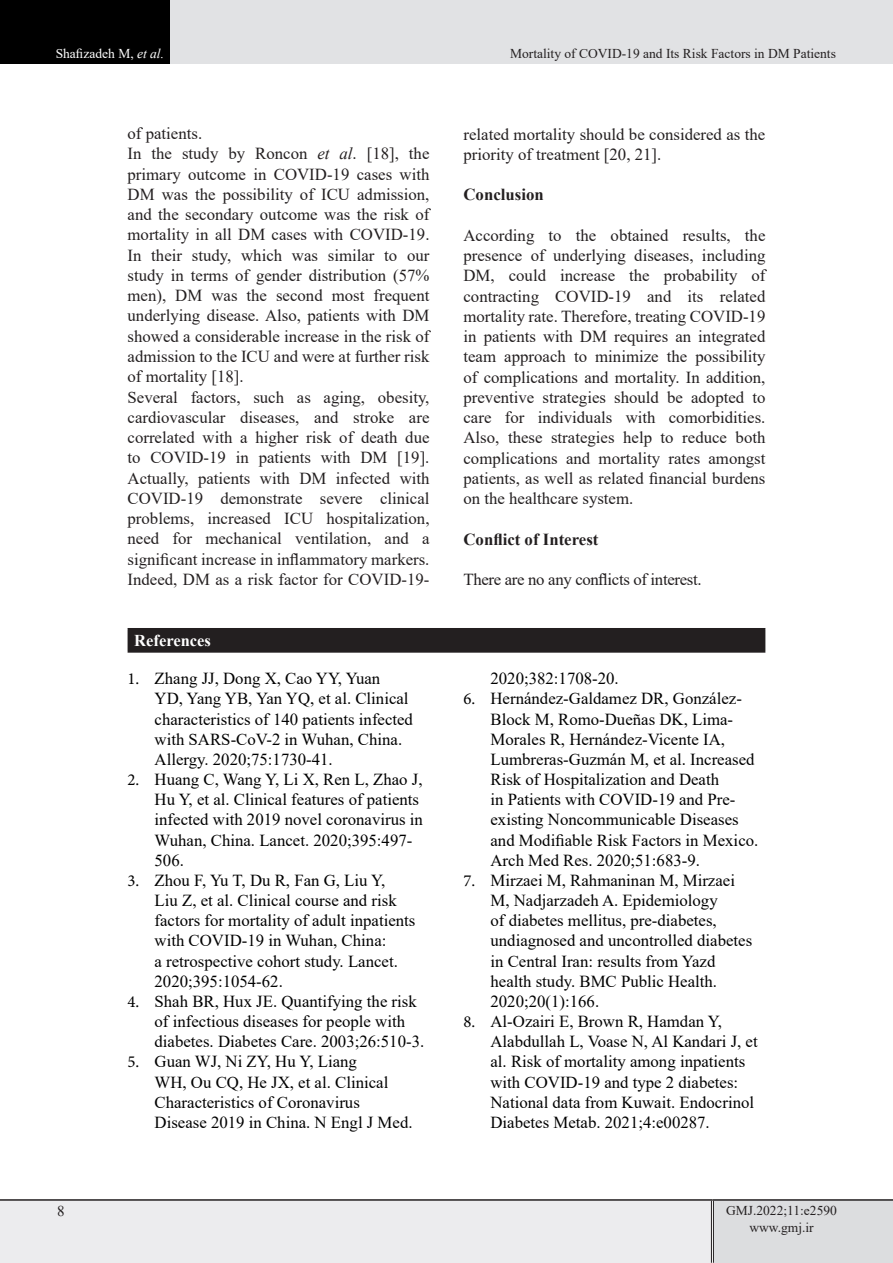
<style>
.page{position:relative;width:893px;height:1263px;background:#fff}
.page>*{position:absolute;margin:0;border:0;box-sizing:border-box;transform-origin:0 0}
.t1{font:16.8px/20.1px "Times New Roman";color:#000}
.t2{font:16.8px/20.2px "Times New Roman";color:#231f20;text-align:justify}
.t3{font:16.8px "Times New Roman";letter-spacing:-.02em;color:#231f20}
.t4{font:700 16.8px "Times New Roman";color:#231f20}
.t5{font:700 16.5px "Times New Roman";color:#fff}
.t6{font:15px "Times New Roman";color:#231f20}
.lllllllllllllll{font:13.5px "Times New Roman";color:#231f20}
.t7{font:13.5px "Times New Roman";color:#fff}
.s1{font-style:italic}
.s2{font-family:"Minion Pro"}
</style>
<div class="page">
<div style="left:0;top:0;width:170px;height:64px;background:#000"></div>
<div style="left:170px;top:0;width:723px;height:64px;background:#e1e2e4"></div>
<div style="left:0;top:1200px;width:712px;height:63px;background:#ececee"></div>
<div style="left:712px;top:1200px;width:181px;height:63px;background:#dcdddf"></div>
<hr style="left:711px;top:1201px;width:3px;height:62px;background:#fff">
<hr style="left:711px;top:1201px;width:1px;height:62px;background:#231f20">
<hr style="left:713px;top:1201px;width:1px;height:62px;background:#231f20">
<hr style="left:0;top:1199px;width:712px;height:2px;background:#231f20">
<hr style="left:712px;top:1199px;width:181px;height:2px;background:#231f20">
<div style="left:128px;top:629px;width:637px;height:23px;background:#231f20"></div>
<hr style="left:128px;top:628px;width:637px;height:1px;background:#231f20">
<hr style="left:128px;top:651px;width:637px;height:2px;background:#231f20">
<p class="t7" style="left:56px;top:44px;width:110px">Shafizadeh M, <span class="s1">et al.</span></p>
<p class="lllllllllllllll" style="left:510px;top:44px;width:327px">Mortality of COVID-19 and Its Risk Factors in DM Patients</p>
<p class="t2" style="left:128px;top:123px;width:76px">of patients.</p>
<p class="t2" style="left:128px;top:143px;width:303px">In the study by Roncon <span class="s1">et al</span>. [18], the primary outcome in COVID-19 cases with DM was the possibility of ICU admission, and the secondary outcome was the risk of mortality in all DM cases with COVID-19.<br>In their study, which was similar to our study in terms of gender distribution (57% men), DM was the second most frequent underlying disease. Also, patients with DM showed a considerable increase in the risk of admission to the ICU and were at further risk of mortality [18].</p>
<p class="t2" style="left:128px;top:386px;width:303px">Several factors, such as aging, obesity, cardiovascular diseases, and stroke are correlated with a higher risk of death due to COVID-19 in patients with DM [19].<br>Actually, patients with DM infected with COVID-19 demonstrate severe clinical problems, increased ICU hospitalization, need for mechanical ventilation, and a significant increase in inflammatory markers.<br>Indeed, DM as a risk factor for COVID-19-</p>
<p class="t5" style="left:134px;top:628px;width:78px">References</p>
<p class="t1" style="left:155px;top:668px;width:260px;text-indent:-27px"><span class="s2">1.</span> Zhang JJ, Dong X, Cao YY, Yuan<br>YD, Yang YB, Yan YQ, et al. Clinical characteristics of 140 patients infected with SARS-CoV-2 in Wuhan, China.<br>Allergy. 2020;75:1730-41.</p>
<p class="t1" style="left:155px;top:769px;width:270px;text-indent:-27px"><span class="s2">2.</span> Huang C, Wang Y, Li X, Ren L, Zhao J,<br>Hu Y, et al. Clinical features of patients infected with 2019 novel coronavirus in<br>Wuhan, China. Lancet. 2020;395:497-<br>506.</p>
<p class="t1" style="left:155px;top:870px;width:262px;text-indent:-27px"><span class="s2">3.</span> Zhou F, Yu T, Du R, Fan G, Liu Y,<br>Liu Z, et al. Clinical course and risk factors for mortality of adult inpatients with COVID-19 in Wuhan, China:<br>a retrospective cohort study. Lancet.<br>2020;395:1054-62.</p>
<p class="t1" style="left:155px;top:991px;width:271px;text-indent:-27px"><span class="s2">4.</span> Shah BR, Hux JE. Quantifying the risk of infectious diseases for people with diabetes. Diabetes Care. 2003;26:510-3.</p>
<p class="t1" style="left:155px;top:1051px;width:260px;text-indent:-27px"><span class="s2">5.</span> Guan WJ, Ni ZY, Hu Y, Liang<br>WH, Ou CQ, He JX, et al. Clinical<br>Characteristics of Coronavirus<br>Disease 2019 in China. N Engl J Med.</p>
<p class="t2" style="left:463px;top:123px;width:303px">related mortality should be considered as the priority of treatment [20, 21].</p>
<p class="t4" style="left:463px;top:183px;width:82px">Conclusion</p>
<p class="t2" style="left:463px;top:225px;width:303px">According to the obtained results, the presence of underlying diseases, including DM, could increase the probability of contracting COVID-19 and its related mortality rate. Therefore, treating COVID-19 in patients with DM requires an integrated team approach to minimize the possibility of complications and mortality. In addition, preventive strategies should be adopted to care for individuals with comorbidities.<br>Also, these strategies help to reduce both complications and mortality rates amongst patients, as well as related financial burdens on the healthcare system.</p>
<p class="t4" style="left:463px;top:527px;width:137px">Conflict of Interest</p>
<p class="t3" style="left:463px;top:568px;width:240px">There are no any conflicts of interest.</p>
<p class="t1" style="left:490px;top:668px;width:130px">2020;382:1708-20.</p>
<p class="t1" style="left:490px;top:688px;width:269px;text-indent:-27px"><span class="s2">6.</span> Hernández-Galdamez DR, González-Block M, Romo-Dueñas DK, Lima-Morales R, Hernández-Vicente IA, Lumbreras-Guzmán M, et al. Increased Risk of Hospitalization and Death<br>in Patients with COVID-19 and Pre&shy;existing Noncommunicable Diseases and Modifiable Risk Factors in Mexico.<br>Arch Med Res. 2020;51:683-9.</p>
<p class="t1" style="left:490px;top:870px;width:263px;text-indent:-27px"><span class="s2">7.</span> Mirzaei M, Rahmaninan M, Mirzaei<br>M, Nadjarzadeh A. Epidemiology<br>of diabetes mellitus, pre-diabetes, undiagnosed and uncontrolled diabetes in Central Iran: results from Yazd health study. BMC Public Health.<br>2020;20(1):166.</p>
<p class="t1" style="left:490px;top:1011px;width:269px;text-indent:-27px"><span class="s2">8.</span> Al-Ozairi E, Brown R, Hamdan Y, Alabdullah L, Voase N, Al Kandari J, et al. Risk of mortality among inpatients with COVID-19 and type 2 diabetes:<br>National data from Kuwait. Endocrinol Diabetes Metab. 2021;4:e00287.</p>
<p class="t6" style="left:57px;top:1201px;width:9px">8</p>
<p class="lllllllllllllll" style="left:726px;top:1201px;width:112px">GMJ.2022;11:e2590</p>
<p class="lllllllllllllll" style="left:749px;top:1217px;width:66px">www.gmj.ir</p>
</div>
